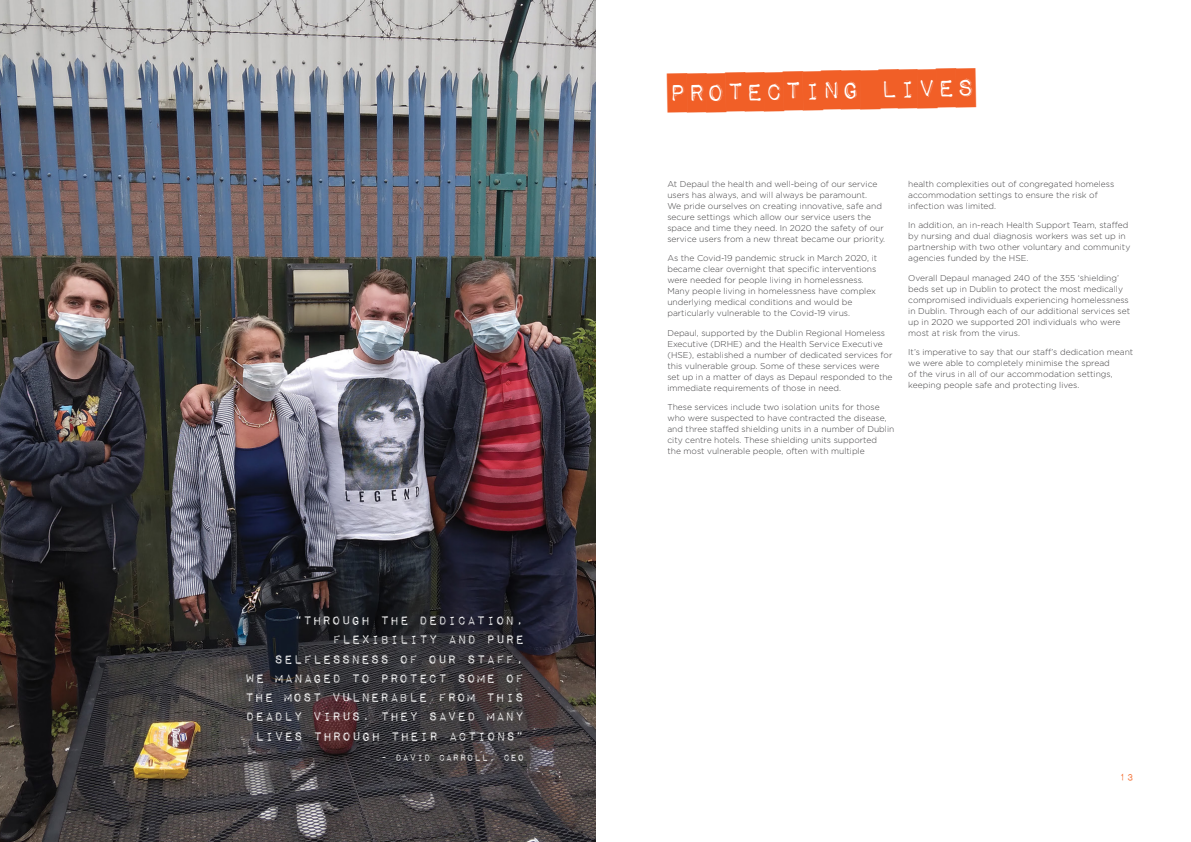
<style>
.page{position:relative;width:1191px;height:842px;background:#fff}
.page>*{position:absolute;margin:0;border:0;box-sizing:border-box;transform-origin:0 0}
.t1{font:32px "Impact Label";color:#f15f27}
.t2{font:16px/19.3px "Impact Label Reversed";color:#fff;text-align:right}
.t3{font:13px "Impact Label Reversed";color:#f26322}
.t4{font:12px "Impact Label Reversed";color:#fff}
.t5{font:300 8.5px/11px "Gotham";color:#414042}
</style>
<div class="page">
<img style="left:0;top:0;width:595px;height:842px">
<h2 class="t2" style="left:245px;top:611px;width:281px">“Through the dedication, flexibility and pure selflessness of our staff,<br>we managed to protect some of the most vulnerable from this deadly virus. They saved many lives through their actions”</h2>
<h3 class="t4" style="left:380px;top:752px;width:146px">- David Carroll, CEO</h3>
<h1 class="t1" style="left:668px;top:73px;width:308px;rotate:-1deg">Protecting Lives</h1>
<p class="t5" style="left:667px;top:178px;width:219px">At Depaul the health and well-being of our service users has always, and will always be paramount.<br>We pride ourselves on creating innovative, safe and secure settings which allow our service users the space and time they need. In 2020 the safety of our service users from a new threat became our priority.</p>
<p class="t5" style="left:667px;top:253px;width:211px">As the Covid-19 pandemic struck in March 2020, it became clear overnight that specific interventions were needed for people living in homelessness.<br>Many people living in homelessness have complex underlying medical conditions and would be particularly vulnerable to the Covid-19 virus.</p>
<p class="t5" style="left:667px;top:327px;width:227px">Depaul, supported by the Dublin Regional Homeless Executive (DRHE) and the Health Service Executive (HSE), established a number of dedicated services for this vulnerable group. Some of these services were set up in a matter of days as Depaul responded to the immediate requirements of those in need.</p>
<p class="t5" style="left:667px;top:402px;width:228px">These services include two isolation units for those who were suspected to have contracted the disease, and three staffed shielding units in a number of Dublin city centre hotels. These shielding units supported<br>the most vulnerable people, often with multiple</p>
<p class="t5" style="left:908px;top:178px;width:207px">health complexities out of congregated homeless accommodation settings to ensure the risk of infection was limited.</p>
<p class="t5" style="left:908px;top:220px;width:223px">In addition, an in-reach Health Support Team, staffed by nursing and dual diagnosis workers was set up in partnership with two other voluntary and community agencies funded by the HSE.</p>
<p class="t5" style="left:908px;top:272px;width:223px">Overall Depaul managed 240 of the 355 ‘shielding’ beds set up in Dublin to protect the most medically compromised individuals experiencing homelessness in Dublin. Through each of our additional services set up in 2020 we supported 201 individuals who were most at risk from the virus.</p>
<p class="t5" style="left:908px;top:347px;width:226px">It’s imperative to say that our staff’s dedication meant we were able to completely minimise the spread<br>of the virus in all of our accommodation settings, keeping people safe and protecting lives.</p>
<h3 class="t3" style="left:1118px;top:771px;width:17px">13</h3>
</div>
